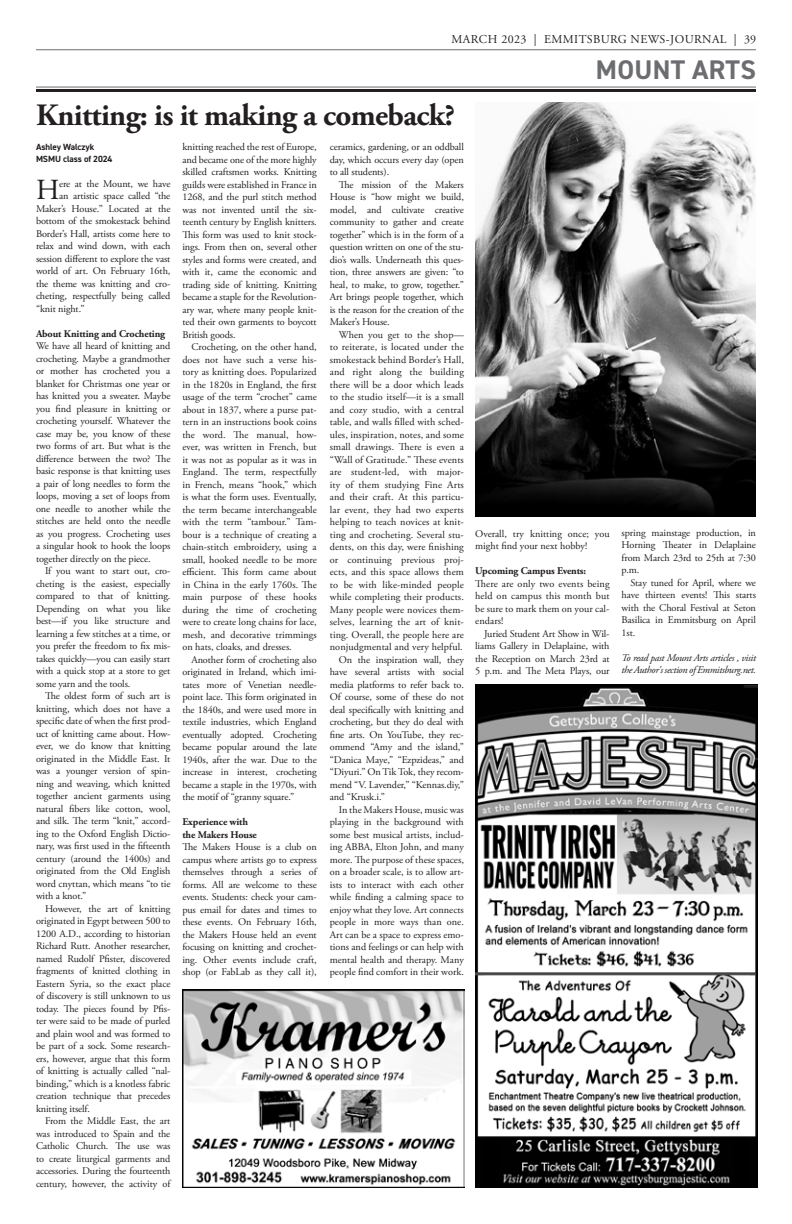
<style>
.page{position:relative;width:792px;height:1224px;background:#fff}
.page>*{position:absolute;margin:0;border:0;box-sizing:border-box;transform-origin:0 0}
.t1{font:700 31px "Adobe Garamond Pro";letter-spacing:-.02em;color:#231f20}
._1st_paragraph{font:29.1px "Adobe Garamond Pro";color:#231f20}
.t2{font:700 27px "DIN2014";letter-spacing:.01em;color:#6c6d70}
.t3{font:12px "Adobe Garamond Pro";letter-spacing:.035em;color:#231f20}
.body{font:10.2px/12.5px "Adobe Garamond Pro";letter-spacing:-.01em;color:#231f20;text-align:justify}
._1st_paragraph-2{font:10.2px "Adobe Garamond Pro";letter-spacing:-.01em;color:#231f20}
.body-2{font:700 10.2px "Adobe Garamond Pro";letter-spacing:-.01em;color:#231f20}
.End_of_paragraph{font:italic 10.2px/12.5px "Adobe Garamond Pro";letter-spacing:-.03em;color:#231f20}
.author{font:700 9px "DIN2014";letter-spacing:-.01em;color:#231f20}
</style>
<div class="page">
<hr style="left:36px;top:49px;width:720px;height:1px;background:#6c6d70">
<hr style="left:36px;top:87px;width:720px;height:1px;background:#6c6d70">
<hr style="left:36px;top:89px;width:720px;height:3px;background:#231f20">
<img style="left:183px;top:990px;width:282px;height:198px">
<img style="left:475px;top:684px;width:283px;height:504px">
<img style="left:475px;top:103px;width:281px;height:414px">
<p class="t3" style="left:451px;top:32px;width:306px">MARCH 2023 | EMMITSBURG NEWS-JOURNAL | 39</p>
<p class="t2" style="left:596px;top:52px;width:161px">MOUNT ARTS</p>
<p class="t1" style="left:36px;top:97px;width:421px">Knitting: is it making a comeback?</p>
<p class="body" style="left:182px;top:141px;width:136px">knitting reached the rest of Europe, and became one of the more highly skilled craftsmen works. Knitting guilds were established in France in 1268, and the purl stitch method was not invented until the six&shy;teenth century by English knitters.<br>This form was used to knit stock&shy;ings. From then on, several other styles and forms were created, and with it, came the economic and trading side of knitting. Knitting became a staple for the Revolution&shy;ary war, where many people knit&shy;ted their own garments to boycott British goods.</p>
<p class="body" style="left:182px;top:341px;width:136px;text-indent:9px">Crocheting, on the other hand, does not have such a verse his&shy;tory as knitting does. Popularized in the 1820s in England, the first usage of the term “crochet” came about in 1837, where a purse pat&shy;tern in an instructions book coins the word. The manual, how&shy;ever, was written in French, but it was not as popular as it was in England. The term, respectfully in French, means “hook,” which is what the form uses. Eventually, the term became interchangeable with the term “tambour.” Tam&shy;bour is a technique of creating a chain-stitch embroidery, using a small, hooked needle to be more efficient. This form came about in China in the early 1760s. The main purpose of these hooks during the time of crocheting were to create long chains for lace, mesh, and decorative trimmings on hats, cloaks, and dresses.</p>
<p class="body" style="left:182px;top:654px;width:136px;text-indent:9px">Another form of crocheting also originated in Ireland, which imi&shy;tates more of Venetian needle&shy;point lace. This form originated in the 1840s, and were used more in textile industries, which England eventually adopted. Crocheting became popular around the late 1940s, after the war. Due to the increase in interest, crocheting became a staple in the 1970s, with the motif of “granny square.”</p>
<p class="body-2" style="left:182px;top:816px;width:67px">Experience with</p>
<p class="body-2" style="left:182px;top:829px;width:76px">the Makers House</p>
<p class="body" style="left:182px;top:841px;width:136px">The Makers House is a club on campus where artists go to express themselves through a series of forms. All are welcome to these events. Students: check your cam&shy;pus email for dates and times to these events. On February 16th, the Makers House held an event focusing on knitting and crochet&shy;ing. Other events include craft, shop (or FabLab as they call it),</p>
<p class="body" style="left:330px;top:141px;width:136px">ceramics, gardening, or an oddball day, which occurs every day (open to all students).</p>
<p class="body" style="left:330px;top:179px;width:136px;text-indent:9px">The mission of the Makers House is “how might we build, model, and cultivate creative community to gather and create together” which is in the form of a question written on one of the stu&shy;dio’s walls. Underneath this ques&shy;tion, three answers are given: “to heal, to make, to grow, together.” Art brings people together, which is the reason for the creation of the Maker’s House.</p>
<p class="body" style="left:330px;top:329px;width:136px;text-indent:9px">When you get to the shop— to reiterate, is located under the smokestack behind Border’s Hall, and right along the building there will be a door which leads to the studio itself—it is a small and cozy studio, with a central table, and walls filled with sched&shy;ules, inspiration, notes, and some small drawings. There is even a “Wall of Gratitude.” These events are student-led, with major&shy;ity of them studying Fine Arts and their craft. At this particu&shy;lar event, they had two experts helping to teach novices at knit&shy;ting and crocheting. Several stu&shy;dents, on this day, were finishing or continuing previous proj&shy;ects, and this space allows them to be with like-minded people while completing their products.<br>Many people were novices them&shy;selves, learning the art of knit&shy;ting. Overall, the people here are nonjudgmental and very helpful.</p>
<p class="body" style="left:330px;top:654px;width:136px;text-indent:9px">On the inspiration wall, they have several artists with social media platforms to refer back to.<br>Of course, some of these do not deal specifically with knitting and crocheting, but they do deal with fine arts. On YouTube, they rec&shy;ommend “Amy and the island,” “Danica Maye,” “Ezpzideas,” and “Diyuri.” On Tik Tok, they recom&shy;mend “V. Lavender,” “Kennas.diy,” and “Krusk.i.”</p>
<p class="body" style="left:330px;top:804px;width:136px;text-indent:9px">In the Makers House, music was playing in the background with some best musical artists, includ&shy;ing ABBA, Elton John, and many more. The purpose of these spaces, on a broader scale, is to allow art&shy;ists to interact with each other while finding a calming space to enjoy what they love. Art connects people in more ways than one.<br>Art can be a space to express emo&shy;tions and feelings or can help with mental health and therapy. Many people find comfort in their work.</p>
<p class="author" style="left:36px;top:141px;width:60px">Ashley Walczyk</p>
<p class="author" style="left:36px;top:153px;width:78px">MSMU class of 2024</p>
<p class="_1st_paragraph" style="left:36px;top:173px;width:25px">H</p>
<p class="_1st_paragraph-2" style="left:59px;top:177px;width:113px">ere at the Mount, we have</p>
<p class="_1st_paragraph-2" style="left:59px;top:190px;width:113px">an artistic space called “the</p>
<p class="_1st_paragraph-2" style="left:36px;top:202px;width:136px">Maker’s House.” Located at the</p>
<p class="_1st_paragraph-2" style="left:36px;top:215px;width:136px">bottom of the smokestack behind</p>
<p class="_1st_paragraph-2" style="left:36px;top:227px;width:136px">Border’s Hall, artists come here to</p>
<p class="_1st_paragraph-2" style="left:36px;top:240px;width:136px">relax and wind down, with each</p>
<p class="_1st_paragraph-2" style="left:36px;top:252px;width:136px">session different to explore the vast</p>
<p class="_1st_paragraph-2" style="left:36px;top:265px;width:136px">world of art. On February 16th,</p>
<p class="_1st_paragraph-2" style="left:36px;top:277px;width:136px">the theme was knitting and cro-</p>
<p class="_1st_paragraph-2" style="left:36px;top:290px;width:136px">cheting, respectfully being called</p>
<p class="_1st_paragraph-2" style="left:36px;top:302px;width:50px">“knit night.”</p>
<p class="body-2" style="left:36px;top:328px;width:131px">About Knitting and Crocheting</p>
<p class="body" style="left:36px;top:340px;width:136px">We have all heard of knitting and crocheting. Maybe a grandmother or mother has crocheted you a blanket for Christmas one year or has knitted you a sweater. Maybe you find pleasure in knitting or crocheting yourself. Whatever the case may be, you know of these two forms of art. But what is the difference between the two? The basic response is that knitting uses a pair of long needles to form the loops, moving a set of loops from one needle to another while the stitches are held onto the needle as you progress. Crocheting uses a singular hook to hook the loops together directly on the piece.</p>
<p class="body" style="left:36px;top:565px;width:136px;text-indent:9px">If you want to start out, cro&shy;cheting is the easiest, especially compared to that of knitting.<br>Depending on what you like best—if you like structure and learning a few stitches at a time, or you prefer the freedom to fix mis&shy;takes quickly—you can easily start with a quick stop at a store to get some yarn and the tools.</p>
<p class="body" style="left:36px;top:690px;width:136px;text-indent:9px">The oldest form of such art is knitting, which does not have a specific date of when the first prod&shy;uct of knitting came about. How&shy;ever, we do know that knitting originated in the Middle East. It was a younger version of spin&shy;ning and weaving, which knitted together ancient garments using natural fibers like cotton, wool, and silk. The term “knit,” accord&shy;ing to the Oxford English Dictio&shy;nary, was first used in the fifteenth century (around the 1400s) and originated from the Old English word cnyttan, which means “to tie with a knot.”</p>
<p class="body" style="left:36px;top:903px;width:136px;text-indent:9px">However, the art of knitting originated in Egypt between 500 to 1200 A.D., according to historian Richard Rutt. Another researcher, named Rudolf Pfister, discovered fragments of knitted clothing in Eastern Syria, so the exact place of discovery is still unknown to us today. The pieces found by Pfis&shy;ter were said to be made of purled and plain wool and was formed to be part of a sock. Some research&shy;ers, however, argue that this form of knitting is actually called “nal&shy;binding,” which is a knotless fabric creation technique that precedes knitting itself.</p>
<p class="body" style="left:36px;top:1115px;width:136px;text-indent:9px">From the Middle East, the art was introduced to Spain and the Catholic Church. The use was to create liturgical garments and accessories. During the fourteenth century, however, the activity of</p>
<p class="body" style="left:475px;top:528px;width:136px">Overall, try knitting once; you might find your next hobby!</p>
<p class="body-2" style="left:475px;top:565px;width:113px">Upcoming Campus Events:</p>
<p class="body" style="left:475px;top:578px;width:136px">There are only two events being held on campus this month but be sure to mark them on your cal&shy;endars!</p>
<p class="body" style="left:475px;top:628px;width:136px;text-indent:9px">Juried Student Art Show in Wil&shy;liams Gallery in Delaplaine, with the Reception on March 23rd at 5 p.m. and The Meta Plays, our</p>
<p class="body" style="left:622px;top:527px;width:136px">spring mainstage production, in Horning Theater in Delaplaine from March 23rd to 25th at 7:30 p.m.</p>
<p class="body" style="left:622px;top:577px;width:136px;text-indent:9px">Stay tuned for April, where we have thirteen events! This starts with the Choral Festival at Seton Basilica in Emmitsburg on April 1st.</p>
<p class="End_of_paragraph" style="left:622px;top:652px;width:136px">To read past Mount Arts articles , visit the Author's section of Emmitsburg.net.</p>
</div>
